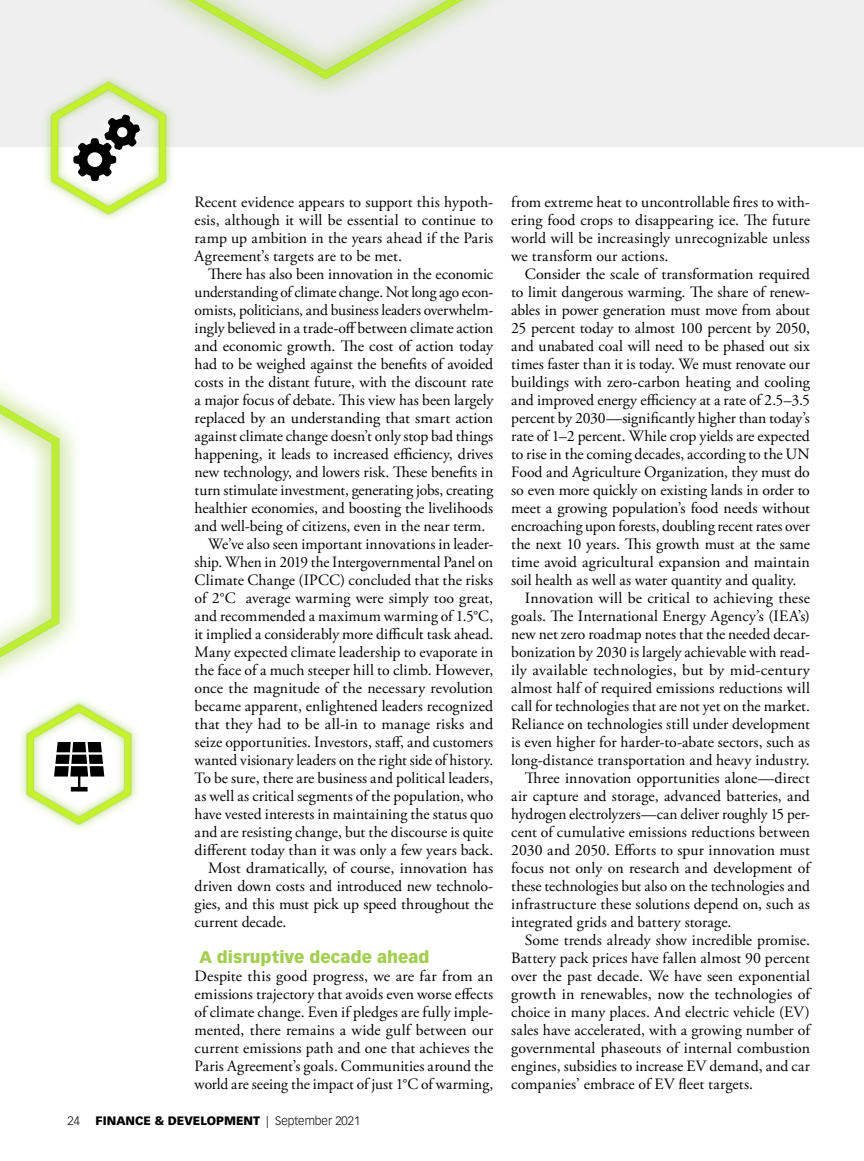
<style>
.page{position:relative;width:864px;height:1161px;background:#fff}
.page>*{position:absolute;margin:0;border:0;box-sizing:border-box;transform-origin:0 0}
.t1{font:900 16.5px "Vectora LT Std";color:#a3ce52}
.t2{font:15.75px/18px "Adobe Garamond Pro";color:#000;text-align:justify}
.t3{font:900 12px "Vectora LT Std";color:#000}
.t4{font:300 12px "Vectora LT Std";color:#000}
.s1{font-weight:300}
</style>
<div class="page">
<div style="left:0;top:0;width:864px;height:147px;background:#efefef"></div>
<div style="left:17px;top:696px;width:124px;height:138px;background:#a3ce52;opacity:.75"></div>
<svg style="left:0;top:387px;width:134px;height:441px"></svg>
<div style="left:42px;top:73px;width:133px;height:150px;background:#a3ce52;opacity:.75"></div>
<svg style="left:48px;top:0;width:441px;height:217px"></svg>
<p class="t2" style="left:195px;top:194px;width:300px">Recent evidence appears to support this hypoth&shy;esis, although it will be essential to continue to ramp up ambition in the years ahead if the Paris Agreement’s targets are to be met.</p>
<p class="t2" style="left:208px;top:266px;width:287px">There has also been innovation in the economic</p>
<p class="t2" style="left:195px;top:284px;width:300px">understanding of climate change. Not long ago econ-</p>
<p class="t2" style="left:195px;top:302px;width:300px">omists, politicians, and business leaders overwhelm-</p>
<p class="t2" style="left:195px;top:320px;width:300px">ingly believed in a trade-off between climate action</p>
<p class="t2" style="left:195px;top:338px;width:300px">and economic growth. The cost of action today</p>
<p class="t2" style="left:195px;top:356px;width:300px">had to be weighed against the benefits of avoided</p>
<p class="t2" style="left:195px;top:374px;width:300px">costs in the distant future, with the discount rate</p>
<p class="t2" style="left:195px;top:392px;width:300px">a major focus of debate. This view has been largely</p>
<p class="t2" style="left:195px;top:410px;width:300px">replaced by an understanding that smart action</p>
<p class="t2" style="left:195px;top:428px;width:300px">against climate change doesn’t only stop bad things</p>
<p class="t2" style="left:195px;top:446px;width:300px">happening, it leads to increased efficiency, drives</p>
<p class="t2" style="left:195px;top:464px;width:300px">new technology, and lowers risk. These benefits in</p>
<p class="t2" style="left:195px;top:482px;width:300px">turn stimulate investment, generating jobs, creating</p>
<p class="t2" style="left:195px;top:500px;width:300px">healthier economies, and boosting the livelihoods</p>
<p class="t2" style="left:195px;top:518px;width:292px">and well-being of citizens, even in the near term.</p>
<p class="t2" style="left:208px;top:536px;width:287px">We’ve also seen important innovations in leader-</p>
<p class="t2" style="left:195px;top:554px;width:300px">ship. When in 2019 the Intergovernmental Panel on</p>
<p class="t2" style="left:195px;top:572px;width:300px">Climate Change (IPCC) concluded that the risks</p>
<p class="t2" style="left:195px;top:590px;width:300px">of 2°C average warming were simply too great,</p>
<p class="t2" style="left:195px;top:608px;width:300px">and recommended a maximum warming of 1.5°C,</p>
<p class="t2" style="left:195px;top:626px;width:300px">it implied a considerably more difficult task ahead.</p>
<p class="t2" style="left:195px;top:644px;width:300px">Many expected climate leadership to evaporate in</p>
<p class="t2" style="left:195px;top:662px;width:300px">the face of a much steeper hill to climb. However,</p>
<p class="t2" style="left:195px;top:680px;width:300px">once the magnitude of the necessary revolution</p>
<p class="t2" style="left:195px;top:698px;width:300px">became apparent, enlightened leaders recognized</p>
<p class="t2" style="left:195px;top:716px;width:300px">that they had to be all-in to manage risks and</p>
<p class="t2" style="left:195px;top:734px;width:300px">seize opportunities. Investors, staff, and customers</p>
<p class="t2" style="left:195px;top:752px;width:300px">wanted visionary leaders on the right side of history.</p>
<p class="t2" style="left:195px;top:770px;width:300px">To be sure, there are business and political leaders,</p>
<p class="t2" style="left:195px;top:788px;width:300px">as well as critical segments of the population, who</p>
<p class="t2" style="left:195px;top:806px;width:300px">have vested interests in maintaining the status quo</p>
<p class="t2" style="left:195px;top:824px;width:300px">and are resisting change, but the discourse is quite</p>
<p class="t2" style="left:195px;top:842px;width:300px">different today than it was only a few years back.</p>
<p class="t2" style="left:208px;top:860px;width:287px">Most dramatically, of course, innovation has</p>
<p class="t2" style="left:195px;top:878px;width:300px">driven down costs and introduced new technolo-</p>
<p class="t2" style="left:195px;top:896px;width:300px">gies, and this must pick up speed throughout the</p>
<p class="t2" style="left:195px;top:914px;width:93px">current decade.</p>
<p class="t1" style="left:200px;top:947px;width:232px">A disruptive decade ahead</p>
<p class="t2" style="left:195px;top:968px;width:300px">Despite this good progress, we are far from an emissions trajectory that avoids even worse effects of climate change. Even if pledges are fully imple&shy;mented, there remains a wide gulf between our current emissions path and one that achieves the Paris Agreement’s goals. Communities around the world are seeing the impact of just 1°C of warming,</p>
<p class="t4" style="left:68px;top:1114px;width:14px">24</p>
<p class="t3" style="left:96px;top:1113px;width:266px">FINANCE &amp; DEVELOPMENT <span class="s1">| September 2021</span></p>
<p class="t2" style="left:511px;top:194px;width:300px">from extreme heat to uncontrollable fires to with&shy;ering food crops to disappearing ice. The future world will be increasingly unrecognizable unless we transform our actions.</p>
<p class="t2" style="left:525px;top:266px;width:287px">Consider the scale of transformation required</p>
<p class="t2" style="left:511px;top:284px;width:300px">to limit dangerous warming. The share of renew-</p>
<p class="t2" style="left:511px;top:302px;width:300px">ables in power generation must move from about</p>
<p class="t2" style="left:511px;top:320px;width:300px">25 percent today to almost 100 percent by 2050,</p>
<p class="t2" style="left:511px;top:338px;width:300px">and unabated coal will need to be phased out six</p>
<p class="t2" style="left:511px;top:356px;width:300px">times faster than it is today. We must renovate our</p>
<p class="t2" style="left:511px;top:374px;width:300px">buildings with zero-carbon heating and cooling</p>
<p class="t2" style="left:511px;top:392px;width:300px">and improved energy efficiency at a rate of 2.5–3.5</p>
<p class="t2" style="left:511px;top:410px;width:300px">percent by 2030—significantly higher than today’s</p>
<p class="t2" style="left:511px;top:428px;width:300px">rate of 1–2 percent. While crop yields are expected</p>
<p class="t2" style="left:511px;top:446px;width:300px">to rise in the coming decades, according to the UN</p>
<p class="t2" style="left:511px;top:464px;width:300px">Food and Agriculture Organization, they must do</p>
<p class="t2" style="left:511px;top:482px;width:300px">so even more quickly on existing lands in order to</p>
<p class="t2" style="left:511px;top:500px;width:300px">meet a growing population’s food needs without</p>
<p class="t2" style="left:511px;top:518px;width:300px">encroaching upon forests, doubling recent rates over</p>
<p class="t2" style="left:511px;top:536px;width:300px">the next 10 years. This growth must at the same</p>
<p class="t2" style="left:511px;top:554px;width:300px">time avoid agricultural expansion and maintain</p>
<p class="t2" style="left:511px;top:572px;width:287px">soil health as well as water quantity and quality.</p>
<p class="t2" style="left:525px;top:590px;width:287px">Innovation will be critical to achieving these</p>
<p class="t2" style="left:511px;top:608px;width:300px">goals. The International Energy Agency’s (IEA’s)</p>
<p class="t2" style="left:511px;top:626px;width:300px">new net zero roadmap notes that the needed decar-</p>
<p class="t2" style="left:511px;top:644px;width:300px">bonization by 2030 is largely achievable with read-</p>
<p class="t2" style="left:511px;top:662px;width:300px">ily available technologies, but by mid-century</p>
<p class="t2" style="left:511px;top:680px;width:300px">almost half of required emissions reductions will</p>
<p class="t2" style="left:511px;top:698px;width:300px">call for technologies that are not yet on the market.</p>
<p class="t2" style="left:511px;top:716px;width:300px">Reliance on technologies still under development</p>
<p class="t2" style="left:511px;top:734px;width:300px">is even higher for harder-to-abate sectors, such as</p>
<p class="t2" style="left:511px;top:752px;width:300px">long-distance transportation and heavy industry.</p>
<p class="t2" style="left:525px;top:770px;width:287px">Three innovation opportunities alone—direct</p>
<p class="t2" style="left:511px;top:788px;width:300px">air capture and storage, advanced batteries, and</p>
<p class="t2" style="left:511px;top:806px;width:300px">hydrogen electrolyzers—can deliver roughly 15 per-</p>
<p class="t2" style="left:511px;top:824px;width:300px">cent of cumulative emissions reductions between</p>
<p class="t2" style="left:511px;top:842px;width:300px">2030 and 2050. Efforts to spur innovation must</p>
<p class="t2" style="left:511px;top:860px;width:300px">focus not only on research and development of</p>
<p class="t2" style="left:511px;top:878px;width:300px">these technologies but also on the technologies and</p>
<p class="t2" style="left:511px;top:896px;width:300px">infrastructure these solutions depend on, such as</p>
<p class="t2" style="left:511px;top:914px;width:222px">integrated grids and battery storage.</p>
<p class="t2" style="left:525px;top:932px;width:287px">Some trends already show incredible promise.</p>
<p class="t2" style="left:511px;top:950px;width:300px">Battery pack prices have fallen almost 90 percent</p>
<p class="t2" style="left:511px;top:968px;width:300px">over the past decade. We have seen exponential</p>
<p class="t2" style="left:511px;top:986px;width:300px">growth in renewables, now the technologies of</p>
<p class="t2" style="left:511px;top:1004px;width:300px">choice in many places. And electric vehicle (EV)</p>
<p class="t2" style="left:511px;top:1022px;width:300px">sales have accelerated, with a growing number of</p>
<p class="t2" style="left:511px;top:1040px;width:300px">governmental phaseouts of internal combustion</p>
<p class="t2" style="left:511px;top:1058px;width:300px">engines, subsidies to increase EV demand, and car</p>
<p class="t2" style="left:511px;top:1076px;width:243px">companies’ embrace of EV fleet targets.</p>
</div>
